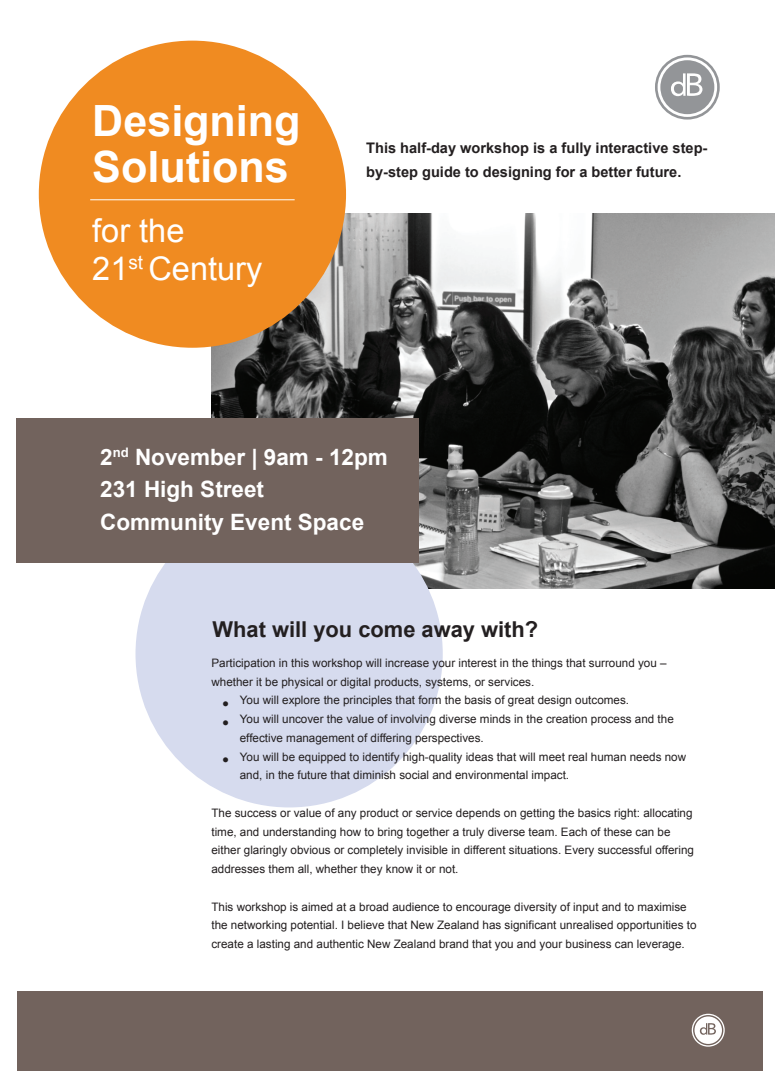
<style>
.page{position:relative;width:780px;height:1088px;background:#fff}
.page>*{position:absolute;margin:0;border:0;box-sizing:border-box;transform-origin:0 0}
.t1{font:700 43.12px/46px "Arial";color:#fff}
.t2{font:32.5px/37.4px "Arial";color:#fff}
.t3{font:700 22.5px/32.5px "Arial";color:#fff}
.t4{font:700 21.88px "Arial";color:#231f20}
.t5{font:700 14.62px/23.8px "Arial";color:#231f20}
.t6{font:11.62px/18.8px "Arial";color:#231f20}
.s1{font-size:20px}
</style>
<div class="page">
<div style="left:17px;top:991px;width:745px;height:79px;background:#72635d"></div>
<img style="left:211px;top:214px;width:563px;height:375px">
<div style="left:39px;top:41px;width:307px;height:307px;background:#f08b21;border-radius:50%"></div>
<div style="left:135px;top:500px;width:307px;height:307px;background:#d6dbee;border-radius:50%"></div>
<hr style="left:90px;top:199px;width:204px;height:1px;background:#fff">
<div style="left:16px;top:418px;width:402px;height:144px;background:#72635d"></div>
<svg style="left:691px;top:1014px;width:33px;height:33px"></svg>
<svg style="left:655px;top:55px;width:64px;height:65px"></svg>
<h1 class="t1" style="left:92px;top:99px;width:210px">Designing<br>Solutions</h1>
<h2 class="t2" style="left:92px;top:213px;width:171px">for the<br>21<sup>st</sup> Century</h2>
<p class="t5" style="left:366px;top:136px;width:342px">This half-day workshop is a fully interactive step&shy;by-step guide to designing for a better future.</p>
<h3 class="t3" style="left:100px;top:441px;width:289px">2<sup>nd</sup> November | 9am - 12pm<br>231 High Street<br>Community Event Space</h3>
<h3 class="t4" style="left:212px;top:615px;width:327px">What will you come away with?</h3>
<p class="t6" style="left:211px;top:653px;width:456px">Participation in this workshop will increase your interest in the things that surround you – whether it be physical or digital products, systems, or services.</p>
<p class="t6" style="left:222px;top:691px;width:408px"><span class="s1">•</span> You will explore the principles that form the basis of great design outcomes.</p>
<p class="t6" style="left:240px;top:710px;width:435px;text-indent:-18px"><span class="s1">•</span> You will uncover the value of involving diverse minds in the creation process and the effective management of differing perspectives.</p>
<p class="t6" style="left:240px;top:747px;width:448px;text-indent:-18px"><span class="s1">•</span> You will be equipped to identify high-quality ideas that will meet real human needs now and, in the future that diminish social and environmental impact.</p>
<p class="t6" style="left:211px;top:803px;width:484px">The success or value of any product or service depends on getting the basics right: allocating time, and understanding how to bring together a truly diverse team. Each of these can be either glaringly obvious or completely invisible in different situations. Every successful offering addresses them all, whether they know it or not.</p>
<p class="t6" style="left:211px;top:897px;width:486px">This workshop is aimed at a broad audience to encourage diversity of input and to maximise the networking potential. I believe that New Zealand has significant unrealised opportunities to create a lasting and authentic New Zealand brand that you and your business can leverage.</p>
</div>
